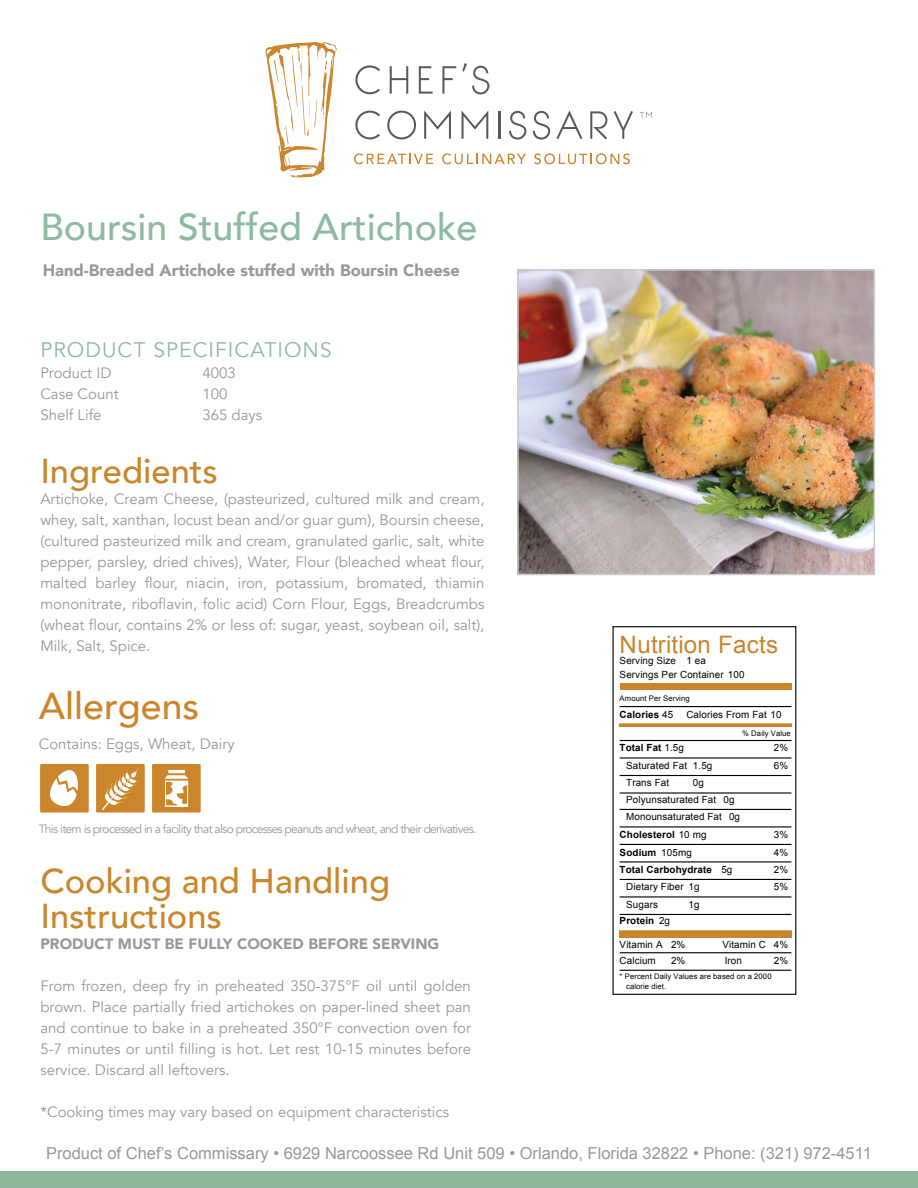
<style>
.page{position:relative;width:918px;height:1188px;background:#fff}
.page>*{position:absolute;margin:0;border:0;box-sizing:border-box;transform-origin:0 0}
.t1{font:500 37.5px "Avenir";color:#8eb99e}
.t2{font:500 37.5px "Avenir";color:#cb852a}
.t3{font:500 34.5px/34.5px "Avenir";color:#cb852a}
.t4{font:24px "Arial";letter-spacing:.01em;color:#ca842a}
.t5{font:21px "Avenir";letter-spacing:.05em;color:#8eb99e}
.t6{font:16.5px "Arial";color:#989898}
.t7{font:900 16.5px "Avenir";color:#989898}
.t8{font:15px/21px "Avenir";color:#989898;text-align:justify}
.t9{font:900 15px "Avenir";color:#989898}
.t10{font:12px "Avenir";letter-spacing:-.06em;color:#989898}
.t11{font:9.9px/17.5px "Arial";letter-spacing:.015em;color:#000}
.t12{font:700 9.9px/18.6px "Arial";letter-spacing:.015em;color:#000}
.t13{font:7.65px "Arial";letter-spacing:.015em;color:#000}
.s1{font-weight:400}
.s2{font-weight:700}
</style>
<div class="page">
<div style="left:0;top:1171px;width:918px;height:17px;background:#8eb99e"></div>
<svg style="left:40px;top:764px;width:49px;height:49px"></svg>
<svg style="left:96px;top:764px;width:49px;height:49px"></svg>
<svg style="left:152px;top:764px;width:49px;height:49px"></svg>
<img style="left:520px;top:272px;width:352px;height:300px">
<div style="left:517px;top:269px;width:358px;height:306px;border:2px solid #ccc"></div>
<svg style="left:640px;top:112px;width:12px;height:6px"></svg>
<svg style="left:355px;top:65px;width:25px;height:29px"></svg>
<svg style="left:390px;top:66px;width:18px;height:28px"></svg>
<svg style="left:419px;top:66px;width:14px;height:28px"></svg>
<svg style="left:442px;top:66px;width:14px;height:28px"></svg>
<svg style="left:462px;top:63px;width:27px;height:31px"></svg>
<svg style="left:355px;top:111px;width:25px;height:28px"></svg>
<svg style="left:387px;top:111px;width:29px;height:28px"></svg>
<svg style="left:424px;top:110px;width:27px;height:29px"></svg>
<svg style="left:462px;top:111px;width:26px;height:28px"></svg>
<hr style="left:499px;top:111px;width:2px;height:28px;background:#58595b">
<svg style="left:509px;top:111px;width:17px;height:29px"></svg>
<svg style="left:533px;top:111px;width:17px;height:29px"></svg>
<svg style="left:556px;top:110px;width:26px;height:29px"></svg>
<svg style="left:590px;top:111px;width:17px;height:28px"></svg>
<svg style="left:614px;top:111px;width:19px;height:28px"></svg>
<svg style="left:266px;top:42px;width:71px;height:135px"></svg>
<svg style="left:354px;top:153px;width:79px;height:11px"></svg>
<svg style="left:442px;top:153px;width:84px;height:11px"></svg>
<svg style="left:534px;top:153px;width:96px;height:11px"></svg>
<svg style="left:612px;top:626px;width:185px;height:369px"></svg>
<h1 class="t1" style="left:40px;top:195px;width:438px">Boursin Stuffed Artichoke</h1>
<p class="t7" style="left:43px;top:256px;width:419px">Hand-Breaded Artichoke stuffed with Boursin Cheese</p>
<h3 class="t5" style="left:40px;top:338px;width:293px">PRODUCT SPECIFICATIONS</h3>
<p class="t8" style="left:40px;top:363px;width:73px">Product ID</p>
<p class="t8" style="left:202px;top:363px;width:35px">4003</p>
<p class="t8" style="left:40px;top:384px;width:80px">Case Count</p>
<p class="t8" style="left:202px;top:384px;width:27px">100</p>
<p class="t8" style="left:40px;top:405px;width:63px">Shelf Life</p>
<p class="t8" style="left:202px;top:405px;width:61px">365 days</p>
<h2 class="t3" style="left:40px;top:452px;width:179px">Ingredients</h2>
<p class="t8" style="left:40px;top:489px;width:446px">Artichoke, Cream Cheese, (pasteurized, cultured milk and cream, whey, salt, xanthan, locust bean and/or guar gum), Boursin cheese, (cultured pasteurized milk and cream, granulated garlic, salt, white pepper, parsley, dried chives), Water, Flour (bleached wheat flour, malted barley flour, niacin, iron, potassium, bromated, thiamin mononitrate, riboflavin, folic acid) Corn Flour, Eggs, Breadcrumbs (wheat flour, contains 2% or less of: sugar, yeast, soybean oil, salt), Milk, Salt, Spice.</p>
<h1 class="t2" style="left:39px;top:674px;width:162px">Allergens</h1>
<p class="t8" style="left:39px;top:734px;width:197px">Contains: Eggs, Wheat, Dairy</p>
<p class="t10" style="left:39px;top:822px;width:439px">This item is processed in a facility that also processes peanuts and wheat, and their derivatives.</p>
<h2 class="t3" style="left:40px;top:862px;width:351px">Cooking and Handling<br>Instructions</h2>
<p class="t9" style="left:40px;top:931px;width:400px">PRODUCT MUST BE FULLY COOKED BEFORE SERVING</p>
<p class="t8" style="left:40px;top:975px;width:432px">From frozen, deep fry in preheated 350-375°F oil until golden brown. Place partially fried artichokes on paper-lined sheet pan and continue to bake in a preheated 350°F convection oven for 5-7 minutes or until filling is hot. Let rest 10-15 minutes before service. Discard all leftovers.</p>
<p class="t8" style="left:40px;top:1101px;width:410px">*Cooking times may vary based on equipment characteristics</p>
<h3 class="t4" style="left:620px;top:629px;width:160px">Nutrition Facts</h3>
<p class="t11" style="left:620px;top:653px;width:127px;line-height:14.2px">Serving Size<br>Servings Per Container 100</p>
<p class="t13" style="left:620px;top:693px;width:72px">Amount Per Serving</p>
<p class="t12" style="left:620px;top:705px;width:55px">Calories <span class="s1">45</span></p>
<p class="t11" style="left:686px;top:705px;width:97px">Calories From Fat 10</p>
<p class="t13" style="left:742px;top:728px;width:50px">% Daily Value</p>
<p class="t11" style="left:626px;top:739px;width:63px;text-indent:-7px"><span class="s2">Total Fat</span> 1.5g<br>Saturated Fat</p>
<p class="t11" style="left:687px;top:652px;width:21px">1 ea</p>
<p class="t11" style="left:774px;top:739px;width:16px">2%<br>6%</p>
<p class="t11" style="left:693px;top:757px;width:21px">1.5g</p>
<p class="t11" style="left:626px;top:775px;width:110px;line-height:16.4px;text-indent:67px">0g<br>Polyunsaturated Fat 0g</p>
<p class="t11" style="left:626px;top:808px;width:115px">Monounsaturated Fat 0g</p>
<p class="t11" style="left:626px;top:774px;width:45px">Trans Fat</p>
<p class="t12" style="left:620px;top:825px;width:88px">Cholesterol <span class="s1">10 mg<br></span>Sodium</p>
<p class="t12" style="left:620px;top:860px;width:94px">Total Carbohydrate</p>
<p class="t11" style="left:626px;top:878px;width:59px">Dietary Fiber</p>
<p class="t12" style="left:620px;top:912px;width:36px">Protein</p>
<p class="t11" style="left:620px;top:936px;width:44px">Vitamin A</p>
<p class="t11" style="left:722px;top:936px;width:45px">Vitamin C</p>
<p class="t11" style="left:620px;top:952px;width:38px">Calcium</p>
<p class="t11" style="left:725px;top:952px;width:19px">Iron</p>
<p class="t13" style="left:620px;top:971px;width:153px">* Percent Daily Values are based on a 2000</p>
<p class="t11" style="left:774px;top:825px;width:16px;line-height:18.6px">3%<br>4%</p>
<p class="t11" style="left:774px;top:861px;width:16px">2%<br>5%</p>
<p class="t11" style="left:661px;top:844px;width:32px">105mg</p>
<p class="t11" style="left:721px;top:861px;width:13px">5g</p>
<p class="t11" style="left:689px;top:878px;width:13px">1g</p>
<p class="t11" style="left:626px;top:896px;width:33px">Sugars</p>
<p class="t11" style="left:689px;top:896px;width:13px">1g</p>
<p class="t11" style="left:659px;top:912px;width:13px">2g</p>
<p class="t11" style="left:671px;top:937px;width:16px;line-height:15.3px">2%<br>2%</p>
<p class="t11" style="left:774px;top:937px;width:16px;line-height:15.3px">4%<br>2%</p>
<p class="t13" style="left:626px;top:981px;width:42px">calorie diet.</p>
<p class="t6" style="left:46px;top:1142px;width:827px">Product of Chef’s Commissary • 6929 Narcoossee Rd Unit 509 • Orlando, Florida 32822 • Phone: (321) 972-4511</p>
</div>
